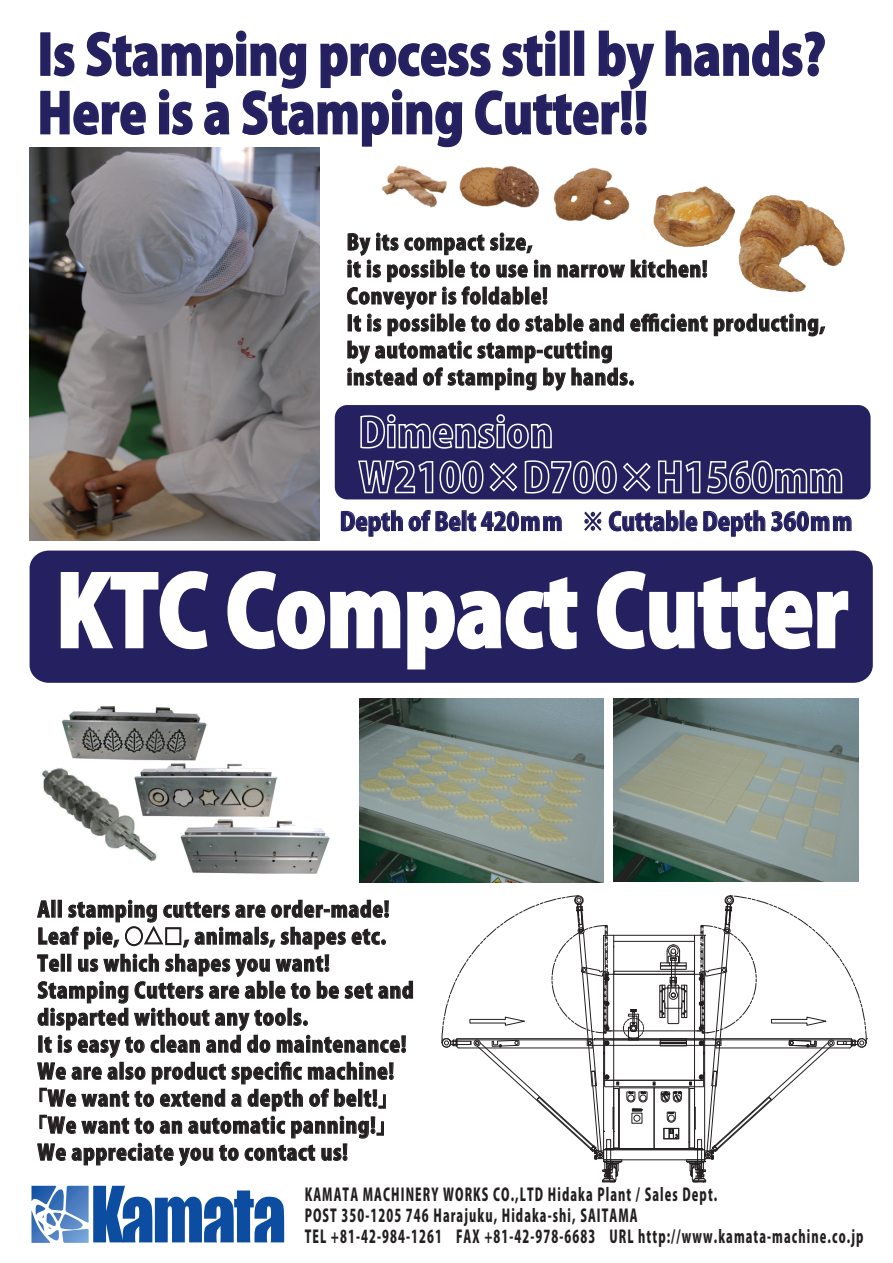
<style>
.page{position:relative;width:893px;height:1263px;background:#fff}
.page>*{position:absolute;margin:0;border:0;box-sizing:border-box;transform-origin:0 0}
.t1{font:800 94.8px "Koz Go Pro";color:#fff;scale:.9 1}
.t2{font:800 54.45px/58.5px "Koz Go Pro";color:#252161;scale:.9 1}
.t3{font:800 24.6px "Koz Go Pro";color:#252161;scale:.9 1}
.t4{font:800 21px/27px "Koz Go Pro";letter-spacing:.04em;color:#231f20;scale:.9 1}
.t5{font:800 17.4px/21px "Koz Go Pro";letter-spacing:.09em;color:#231f20;scale:.68 1}
</style>
<div class="page">
<svg style="left:32px;top:1186px;width:252px;height:57px"></svg>
<div style="left:30px;top:551px;width:843px;height:132px;background:#252161;border-radius:19px"></div>
<svg style="left:60px;top:571px;width:149px;height:79px"></svg>
<svg style="left:227px;top:571px;width:351px;height:99px"></svg>
<svg style="left:597px;top:571px;width:252px;height:79px"></svg>
<img style="left:614px;top:699px;width:244px;height:183px">
<img style="left:734px;top:195px;width:111px;height:71px">
<img style="left:653px;top:186px;width:81px;height:47px">
<svg style="left:665px;top:30px;width:160px;height:47px"></svg>
<svg style="left:40px;top:30px;width:615px;height:118px"></svg>
<svg style="left:347px;top:233px;width:479px;height:158px"></svg>
<div style="left:335px;top:405px;width:536px;height:94px;background:#252161;border-radius:12px"></div>
<svg style="left:360px;top:414px;width:192px;height:35px"></svg>
<svg style="left:358px;top:460px;width:160px;height:34px"></svg>
<svg style="left:524px;top:460px;width:319px;height:34px"></svg>
<svg style="left:340px;top:510px;width:121px;height:27px"></svg>
<div style="left:462px;top:510px;width:5px;height:21px;border:1px solid #252161"></div>
<svg style="left:467px;top:511px;width:95px;height:21px"></svg>
<svg style="left:584px;top:511px;width:18px;height:20px"></svg>
<svg style="left:608px;top:510px;width:71px;height:22px"></svg>
<svg style="left:685px;top:510px;width:167px;height:27px"></svg>
<svg style="left:37px;top:899px;width:376px;height:267px"></svg>
<svg style="left:441px;top:895px;width:426px;height:287px"></svg>
<img style="left:359px;top:699px;width:245px;height:183px">
<img style="left:30px;top:147px;width:289px;height:394px">
<img style="left:381px;top:165px;width:249px;height:56px">
<img style="left:40px;top:706px;width:290px;height:168px">
<h2 class="t2" style="left:38px;top:30px;width:877px">Is Stamping process still by hands?<br>Here is a Stamping Cutter!!</h2>
<p class="t4" style="left:347px;top:230px;width:533px">By its compact size,<br>it is possible to use in narrow kitchen!<br>Conveyor is foldable!<br>It is possible to do stable and efficient producting, by automatic stamp-cutting<br>instead of stamping by hands.</p>
<p class="t3" style="left:340px;top:505px;width:572px">Depth of Belt 420ｍｍ ※ Cuttable Depth 360ｍｍ</p>
<h1 class="t1" style="left:56px;top:550px;width:881px">KTC Compact Cutter</h1>
<p class="t4" style="left:37px;top:897px;width:393px">All stamping cutters are order-made!</p>
<p class="t4" style="left:37px;top:924px;width:389px">Leaf pie, ○△□, animals, shapes etc.</p>
<p class="t4" style="left:37px;top:951px;width:326px">Tell us which shapes you want!</p>
<p class="t4" style="left:37px;top:978px;width:420px">Stamping Cutters are able to be set and</p>
<p class="t4" style="left:37px;top:1005px;width:302px">disparted without any tools.</p>
<p class="t4" style="left:37px;top:1032px;width:412px">It is easy to clean and do maintenance!</p>
<p class="t4" style="left:37px;top:1059px;width:398px">We are also product specific machine!</p>
<p class="t4" style="left:28px;top:1086px;width:412px">「We want to extend a depth of belt!」</p>
<p class="t4" style="left:28px;top:1113px;width:410px">「We want to an automatic panning!」</p>
<p class="t4" style="left:37px;top:1140px;width:346px">We appreciate you to contact us!</p>
<p class="t5" style="left:305px;top:1185px;width:823px">KAMATA MACHINERY WORKS CO.,LTD Hidaka Plant / Sales Dept.<br>POST 350-1205 746 Harajuku, Hidaka-shi, SAITAMA<br>TEL +81-42-984-1261　FAX +81-42-978-6683　URL http://www.kamata-machine.co.jp</p>
</div>
